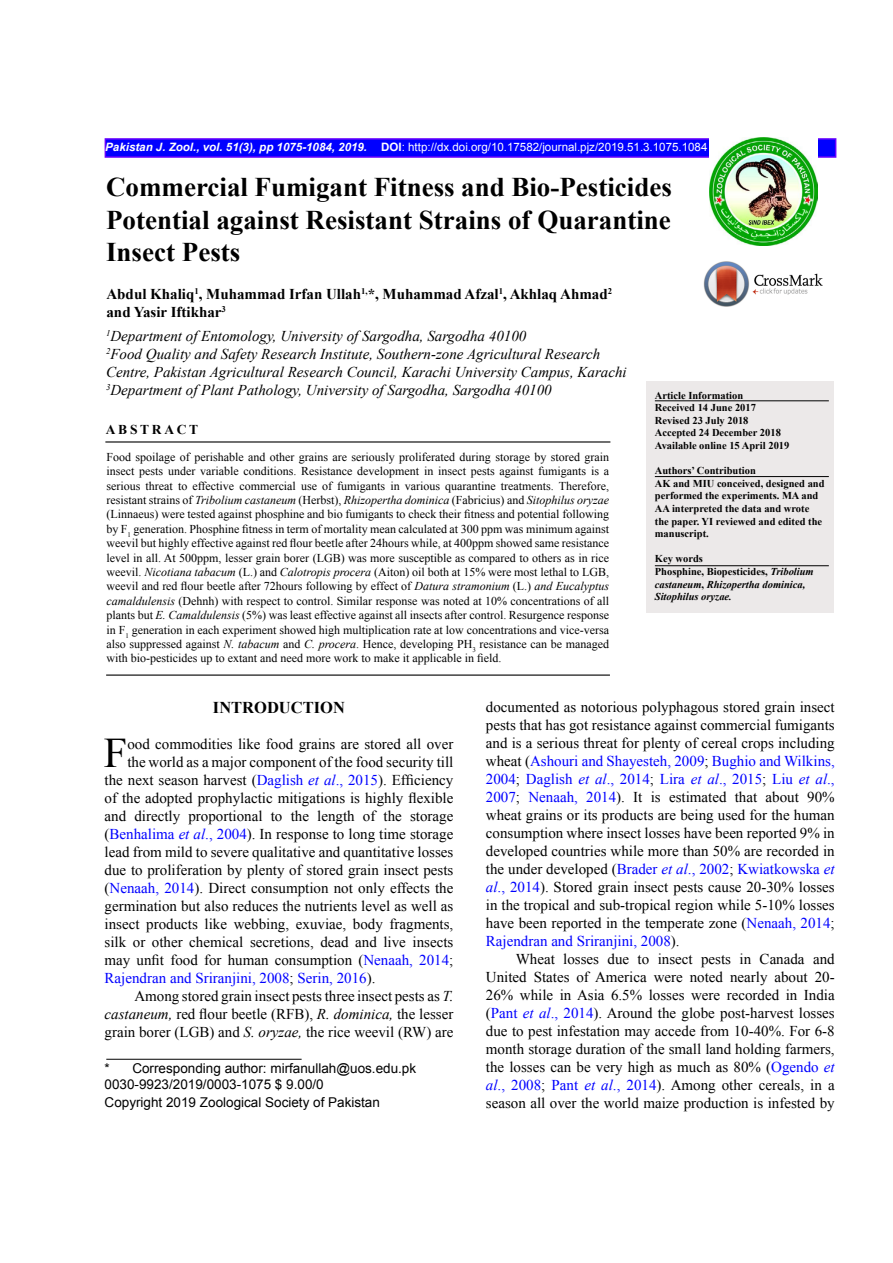
<style>
.page{position:relative;width:893px;height:1263px;background:#fff}
.page>*{position:absolute;margin:0;border:0;box-sizing:border-box;transform-origin:0 0}
.t1{font:42.15px "Times New Roman";color:#000}
.t2{font:700 27px/32.4px "Times New Roman";color:#000;text-align:justify}
.t3{font:700 16.5px "Times New Roman";color:#000}
.t4{font:15px/18px "Times New Roman";color:#000;text-align:justify}
.t5{font:italic 15px/18px "Times New Roman";color:#000}
.t6{font:700 15px/18px "Times New Roman";color:#000}
.t7{font:15px "Times New Roman";color:#00f}
.t8{font:13.5px/16.2px "Arial";color:#000}
.t9{font:700 13.5px "Times New Roman";letter-spacing:.2em;color:#000}
.t10{font:12px/14.4px "Times New Roman";color:#000;text-align:justify}
.t11{font:11.55px "Arial";color:#fff}
.t12{font:700 10.5px/12.6px "Times New Roman";color:#000}
.t13{font:italic 700 10.5px/12.6px "Times New Roman";color:#000}
.s1{font-weight:700;font-style:italic}
.s2{font-weight:700}
.s3{font-style:normal}
.s4{font-style:italic}
.s5{color:#00f}
.s6{font-style:italic;color:#00f}
.s7{color:#000}
</style>
<div class="page">
<img style="left:703px;top:261px;width:120px;height:45px">
<div style="left:105px;top:138px;width:731px;height:20px;background:#00f;border:2px solid #60f"></div>
<img style="left:709px;top:138px;width:108px;height:108px">
<div style="left:646px;top:382px;width:187px;height:231px;background:#ece9e9"></div>
<hr style="left:655px;top:476px;width:174px;height:1px;background:#000">
<hr style="left:105px;top:441px;width:505px;height:1px;background:#000">
<hr style="left:106px;top:674px;width:504px;height:2px;background:#000">
<hr style="left:655px;top:400px;width:174px;height:1px;background:#000">
<hr style="left:106px;top:1059px;width:196px;height:1px;background:#000">
<hr style="left:655px;top:565px;width:174px;height:1px;background:#000">
<p class="t11" style="left:105px;top:140px;width:604px"><span class="s1">Pakistan J. Zool., vol. 51(3), pp 1075-1084, 2019.</span> <span class="s2">DOI</span>: http://dx.doi.org/10.17582/journal.pjz/2019.51.3.1075.1084</p>
<h2 class="t2" style="left:106px;top:171px;width:567px">Commercial Fumigant Fitness and Bio-Pesticides Potential against Resistant Strains of Quarantine Insect Pests</h2>
<p class="t6" style="left:106px;top:285px;width:507px">Abdul Khaliq<sup>1</sup>, Muhammad Irfan Ullah<sup>1,</sup>*, Muhammad Afzal<sup>1</sup>, Akhlaq Ahmad<sup>2 </sup>and Yasir Iftikhar<sup>3</sup></p>
<p class="t5" style="left:106px;top:326px;width:522px"><sup>1</sup>Department of Entomology, University of Sargodha, Sargodha 40100<br><sup>2</sup>Food Quality and Safety Research Institute, Southern-zone Agricultural Research Centre, Pakistan Agricultural Research Council, Karachi University Campus, Karachi <sup>3</sup>Department of Plant Pathology, University of Sargodha, Sargodha 40100</p>
<p class="t12" style="left:655px;top:388px;width:136px">Article Information<br>Received 14 June 2017<br>Revised 23 July 2018<br>Accepted 24 December 2018<br>Available online 15 April 2019</p>
<p class="t12" style="left:655px;top:464px;width:171px">Authors’ Contribution<br>AK and MIU conceived, designed and performed the experiments. MA and<br>AA interpreted the data and wrote the paper. YI reviewed and edited the manuscript.</p>
<p class="t13" style="left:655px;top:552px;width:160px"><span class="s3">Key words<br>Phosphine, Biopesticides,</span> Tribolium castaneum<span class="s3">,</span> Rhizopertha dominica,<br>Sitophilus oryzae.</p>
<p class="t9" style="left:106px;top:420px;width:94px">ABSTRACT</p>
<p class="t10" style="left:107px;top:449px;width:504px">Food spoilage of perishable and other grains are seriously proliferated during storage by stored grain insect pests under variable conditions. Resistance development in insect pests against fumigants is a serious threat to effective commercial use of fumigants in various quarantine treatments. Therefore, resistant strains of <span class="s4">Tribolium castaneum</span> (Herbst), <span class="s4">Rhizopertha dominica</span> (Fabricius) and <span class="s4">Sitophilus oryzae </span>(Linnaeus) were tested against phosphine and bio fumigants to check their fitness and potential following by F<sub>1</sub> generation. Phosphine fitness in term of mortality mean calculated at 300 ppm was minimum against weevil but highly effective against red flour beetle after 24hours while, at 400ppm showed same resistance level in all. At 500ppm, lesser grain borer (LGB) was more susceptible as compared to others as in rice weevil. <span class="s4">Nicotiana tabacum</span> (L.) and <span class="s4">Calotropis procera</span> (Aiton) oil both at 15% were most lethal to LGB, weevil and red flour beetle after 72hours following by effect of <span class="s4">Datura stramonium</span> (L.) <span class="s4">and Eucalyptus camaldulensis</span> (Dehnh) with respect to control. Similar response was noted at 10% concentrations of all plants but <span class="s4">E. Camaldulensis</span> (5%) was least effective against all insects after control. Resurgence response in F<sub>1</sub> generation in each experiment showed high multiplication rate at low concentrations and vice-versa also suppressed against <span class="s4">N. tabacum</span> and <span class="s4">C. procera</span>. Hence, developing PH<sub>3</sub> resistance can be managed with bio-pesticides up to extant and need more work to make it applicable in field.</p>
<p class="t3" style="left:213px;top:696px;width:133px">INTRODUCTION</p>
<h1 class="t1" style="left:104px;top:724px;width:25px">F</h1>
<p class="t4" style="left:127px;top:734px;width:327px">ood commodities like food grains are stored all over</p>
<p class="t4" style="left:486px;top:698px;width:350px">documented as notorious polyphagous stored grain insect pests that has got resistance against commercial fumigants and is a serious threat for plenty of cereal crops including wheat (<span class="s5">Ashouri and Shayesteh, 2009</span>; <span class="s5">Bughio and Wilkins, 2004</span>; <span class="s5">Daglish</span> <span class="s6">et al</span><span class="s5">., 2014</span>; <span class="s5">Lira</span> <span class="s6">et al</span><span class="s5">., 2015</span>; <span class="s5">Liu</span> <span class="s6">et al</span><span class="s5">., 2007</span>; <span class="s5">Nenaah, 2014</span>). It is estimated that about 90% wheat grains or its products are being used for the human consumption where insect losses have been reported 9% in developed countries while more than 50% are recorded in the under developed (<span class="s5">Brader</span> <span class="s6">et al</span><span class="s5">., 2002</span>; <span class="s5">Kwiatkowska</span> <span class="s6">et al</span><span class="s5">., 2014</span>). Stored grain insect pests cause 20-30% losses in the tropical and sub-tropical region while 5-10% losses have been reported in the temperate zone (<span class="s5">Nenaah, 2014</span>; <span class="s5">Rajendran and Sriranjini, 2008</span>).</p>
<p class="t4" style="left:486px;top:950px;width:350px;text-indent:30px">Wheat losses due to insect pests in Canada and United States of America were noted nearly about 20- 26% while in Asia 6.5% losses were recorded in India (<span class="s5">Pant</span> <span class="s6">et al</span><span class="s5">., 2014</span>). Around the globe post-harvest losses due to pest infestation may accede from 10-40%. For 6-8 month storage duration of the small land holding farmers, the losses can be very high as much as 80% (<span class="s5">Ogendo</span> <span class="s6">et al</span><span class="s5">., 2008</span>; <span class="s5">Pant</span> <span class="s6">et al</span><span class="s5">., 2014</span>). Among other cereals, in a season all over the world maize production is infested by</p>
<p class="t4" style="left:127px;top:752px;width:327px">the world as a major component of the food security till</p>
<p class="t4" style="left:105px;top:770px;width:350px">the next season harvest (<span class="s5">Daglish</span> <span class="s6">et al</span><span class="s5">., 2015</span>). Efficiency</p>
<p class="t4" style="left:105px;top:788px;width:350px">of the adopted prophylactic mitigations is highly flexible</p>
<p class="t4" style="left:105px;top:806px;width:350px">and directly proportional to the length of the storage</p>
<p class="t4" style="left:105px;top:824px;width:350px">(<span class="s5">Benhalima</span> <span class="s6">et al</span><span class="s5">., 2004</span>). In response to long time storage</p>
<p class="t4" style="left:105px;top:842px;width:350px">lead from mild to severe qualitative and quantitative losses</p>
<p class="t4" style="left:105px;top:860px;width:350px">due to proliferation by plenty of stored grain insect pests</p>
<p class="t4" style="left:105px;top:878px;width:350px">(<span class="s5">Nenaah, 2014</span>). Direct consumption not only effects the</p>
<p class="t4" style="left:105px;top:896px;width:350px">germination but also reduces the nutrients level as well as</p>
<p class="t4" style="left:105px;top:914px;width:350px">insect products like webbing, exuviae, body fragments,</p>
<p class="t4" style="left:105px;top:932px;width:350px">silk or other chemical secretions, dead and live insects</p>
<p class="t4" style="left:105px;top:950px;width:350px">may unfit food for human consumption (<span class="s5">Nenaah, 2014</span>;</p>
<p class="t7" style="left:105px;top:968px;width:272px">Rajendran and Sriranjini, 2008<span class="s7">;</span> Serin, 2016<span class="s7">).</span></p>
<p class="t4" style="left:134px;top:986px;width:321px">Among stored grain insect pests three insect pests as <span class="s4">T.</span></p>
<p class="t4" style="left:105px;top:1004px;width:350px"><span class="s4">castaneum,</span> red flour beetle (RFB), <span class="s4">R. dominica,</span> the lesser</p>
<p class="t4" style="left:105px;top:1022px;width:350px">grain borer (LGB) and <span class="s4">S. oryzae,</span> the rice weevil (RW) are</p>
<p class="t8" style="left:105px;top:1060px;width:313px">* Corresponding author: mirfanullah@uos.edu.pk<br>0030-9923/2019/0003-1075 $ 9.00/0</p>
<p class="t8" style="left:105px;top:1094px;width:277px">Copyright 2019 Zoological Society of Pakistan</p>
</div>
